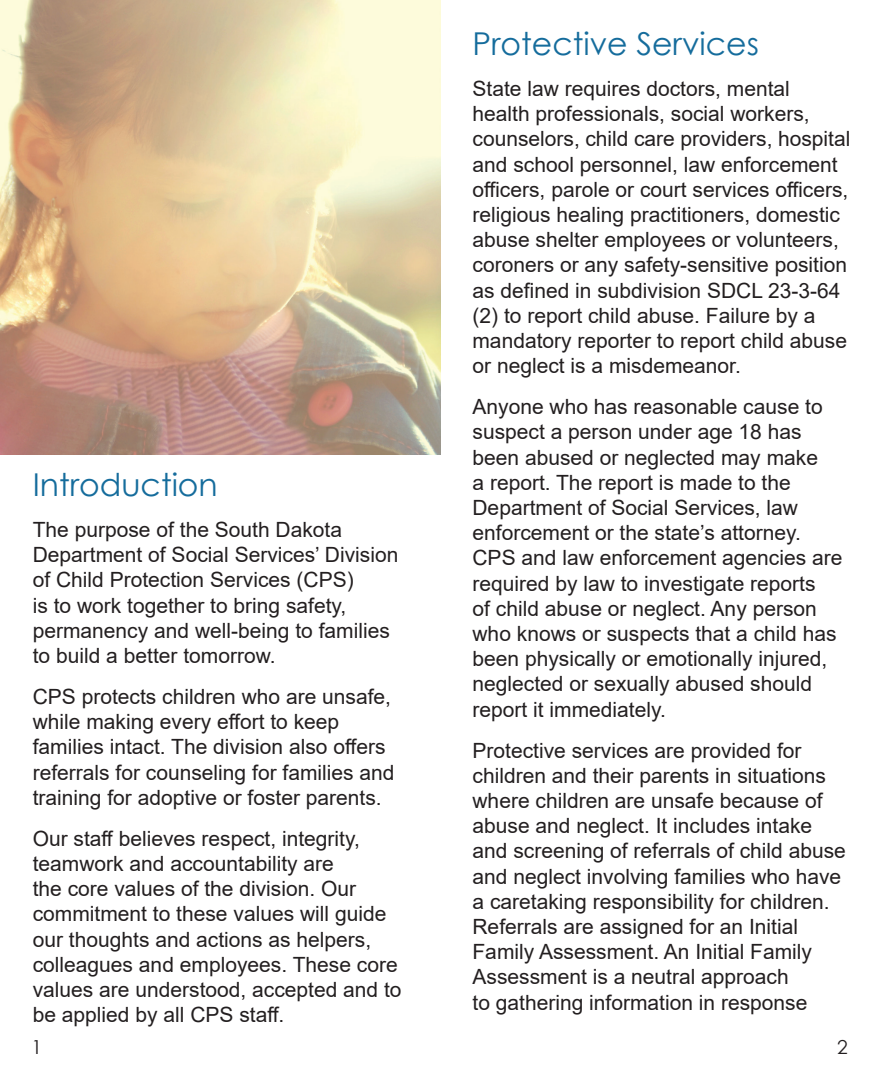
<style>
.page{position:relative;width:882px;height:1071px;background:#fff}
.page>*{position:absolute;margin:0;border:0;box-sizing:border-box;transform-origin:0 0}
.t1{font:31.5px "Century Gothic";color:#156c9c}
.t2{font:21px/25.2px "Arial";color:#231f20}
.t3{font:19.25px "Century Gothic";color:#231f20}
</style>
<div class="page">
<img style="left:0;top:0;width:441px;height:455px">
<p class="t1" style="left:33px;top:463px;width:187px">Introduction</p>
<p class="t2" style="left:33px;top:517px;width:367px">The purpose of the South Dakota Department of Social Services’ Division of Child Protection Services (CPS)<br>is to work together to bring safety, permanency and well-being to families to build a better tomorrow.</p>
<p class="t2" style="left:33px;top:684px;width:363px">CPS protects children who are unsafe, while making every effort to keep families intact. The division also offers referrals for counseling for families and training for adoptive or foster parents.</p>
<p class="t2" style="left:33px;top:826px;width:370px">Our staff believes respect, integrity, teamwork and accountability are<br>the core values of the division. Our commitment to these values will guide our thoughts and actions as helpers, colleagues and employees. These core values are understood, accepted and to be applied by all CPS staff.</p>
<p class="t1" style="left:472px;top:22px;width:288px">Protective Services</p>
<p class="t2" style="left:472px;top:76px;width:379px">State law requires doctors, mental health professionals, social workers, counselors, child care providers, hospital and school personnel, law enforcement officers, parole or court services officers, religious healing practitioners, domestic abuse shelter employees or volunteers, coroners or any safety-sensitive position as defined in subdivision SDCL 23-3-64 (2) to report child abuse. Failure by a mandatory reporter to report child abuse or neglect is a misdemeanor.</p>
<p class="t2" style="left:472px;top:394px;width:371px">Anyone who has reasonable cause to suspect a person under age 18 has been abused or neglected may make<br>a report. The report is made to the Department of Social Services, law enforcement or the state’s attorney.<br>CPS and law enforcement agencies are required by law to investigate reports<br>of child abuse or neglect. Any person who knows or suspects that a child has been physically or emotionally injured, neglected or sexually abused should report it immediately.</p>
<p class="t2" style="left:472px;top:737px;width:375px">Protective services are provided for children and their parents in situations where children are unsafe because of abuse and neglect. It includes intake and screening of referrals of child abuse and neglect involving families who have a caretaking responsibility for children.<br>Referrals are assigned for an Initial Family Assessment. An Initial Family Assessment is a neutral approach<br>to gathering information in response</p>
<p class="t3" style="left:32px;top:1034px;width:12px">1</p>
<p class="t3" style="left:837px;top:1034px;width:12px">2</p>
</div>
